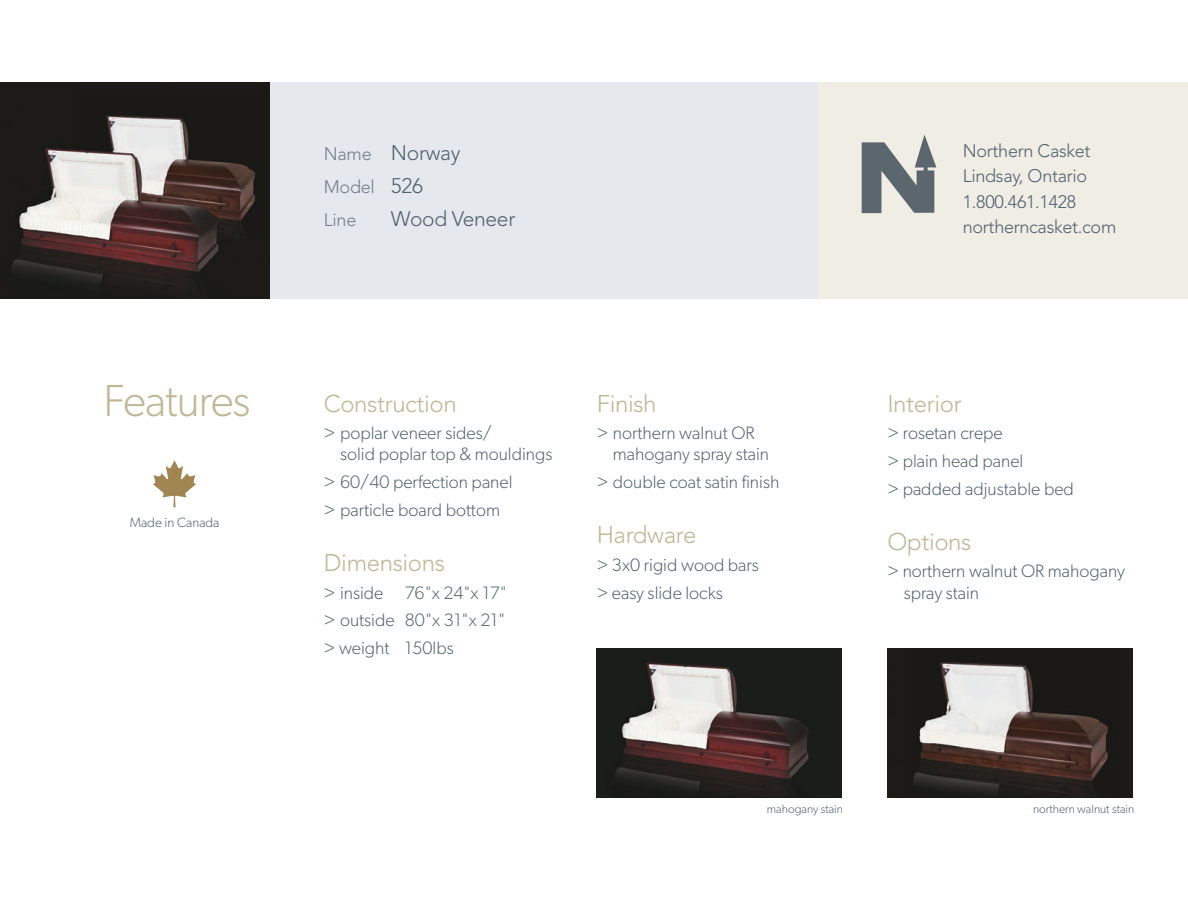
<style>
.page{position:relative;width:1188px;height:921px;background:#fff}
.page>*{position:absolute;margin:0;border:0;box-sizing:border-box;transform-origin:0 0}
.t1{font:300 45px "Gibson";letter-spacing:-.02em;color:#bfb897}
.t2{font:300 24px "Avenir";letter-spacing:-.015em;color:#bfb897}
.t3{font:300 21px "Avenir";letter-spacing:-.015em;color:#52626f}
.t4{font:300 18px/27.8px "Gibson";color:#52626f}
.t5{font:300 18px/25.5px "Avenir";letter-spacing:-.015em;color:#52626f}
.t6{font:300 18px/33px "Avenir";letter-spacing:-.015em;color:#737f8c}
.t7{font:300 13.5px "Gibson";color:#52626f}
.t8{font:300 12px "Gibson";color:#52626f}
.s1{font-size:18px;color:#737f8c}
.s2{font-size:21px;color:#52626f}
</style>
<div class="page">
<img style="left:0;top:82px;width:270px;height:216px">
<div style="left:270px;top:82px;width:548px;height:216px;background:#e5e8ec"></div>
<div style="left:818px;top:82px;width:369px;height:216px;background:#f0ede5"></div>
<svg style="left:861px;top:135px;width:75px;height:78px"></svg>
<svg style="left:153px;top:460px;width:43px;height:47px"></svg>
<img style="left:887px;top:648px;width:245px;height:149px">
<img style="left:596px;top:648px;width:245px;height:149px">
<p class="t3" style="left:324px;top:144px;width:138px"><span class="s1">Name</span> Norway</p>
<p class="t6" style="left:324px;top:172px;width:101px">Model <span class="s2">526<br></span>Line</p>
<p class="t3" style="left:391px;top:210px;width:126px">Wood Veneer</p>
<p class="t5" style="left:962px;top:139px;width:155px">Northern Casket<br>Lindsay, Ontario<br>1.800.461.1428 northerncasket.com</p>
<h1 class="t1" style="left:103px;top:384px;width:148px">Features</h1>
<h2 class="t2" style="left:324px;top:393px;width:134px">Construction</h2>
<p class="t4" style="left:340px;top:424px;width:214px;line-height:21px;text-indent:-16px">&gt; poplar veneer sides/<br>solid poplar top &amp; mouldings</p>
<p class="t4" style="left:324px;top:469px;width:190px">&gt; 60/40 perfection panel &gt; particle board bottom</p>
<h2 class="t2" style="left:324px;top:552px;width:123px">Dimensions</h2>
<p class="t4" style="left:324px;top:579px;width:185px;text-align:justify">&gt; inside 76"x 24"x 17" &gt; outside 80"x 31"x 21" &gt; weight 150lbs</p>
<p class="t7" style="left:130px;top:517px;width:91px">Made in Canada</p>
<h2 class="t2" style="left:596px;top:393px;width:61px">Finish</h2>
<p class="t4" style="left:613px;top:424px;width:158px;line-height:21px;text-indent:-16px">&gt; northern walnut OR mahogany spray stain</p>
<p class="t4" style="left:596px;top:469px;width:184px">&gt; double coat satin finish</p>
<h2 class="t2" style="left:596px;top:524px;width:101px">Hardware</h2>
<p class="t4" style="left:596px;top:551px;width:163px">&gt; 3x0 rigid wood bars &gt; easy slide locks</p>
<h2 class="t2" style="left:887px;top:393px;width:76px">Interior</h2>
<p class="t4" style="left:887px;top:420px;width:188px">&gt; rosetan crepe<br>&gt; plain head panel<br>&gt; padded adjustable bed</p>
<h2 class="t2" style="left:887px;top:531px;width:85px">Options</h2>
<p class="t4" style="left:903px;top:562px;width:223px;line-height:21px;text-indent:-16px">&gt; northern walnut OR mahogany spray stain</p>
<p class="t8" style="left:767px;top:804px;width:77px">mahogany stain</p>
<p class="t8" style="left:1033px;top:804px;width:103px">northern walnut stain</p>
</div>
